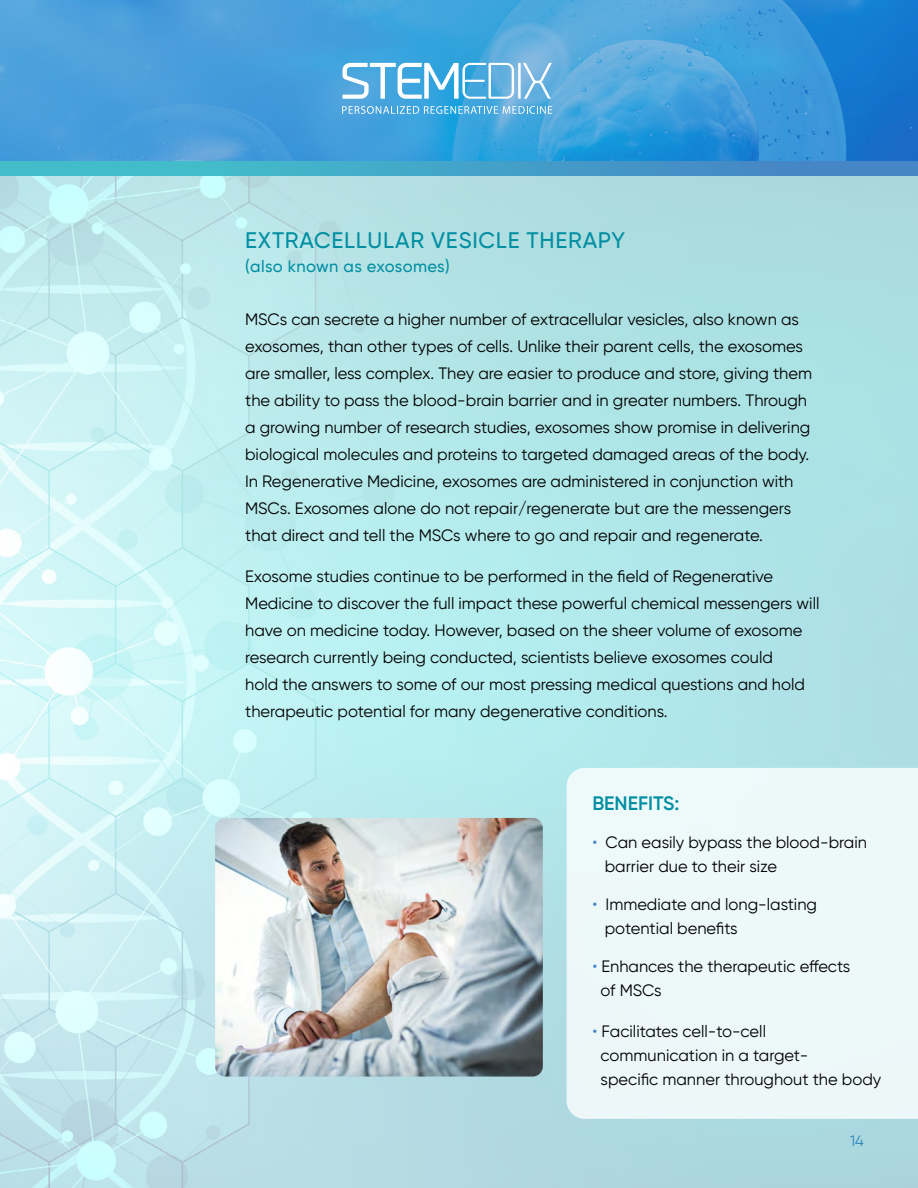
<style>
.page{position:relative;width:918px;height:1188px;background:#fff}
.page>*{position:absolute;margin:0;border:0;box-sizing:border-box;transform-origin:0 0}
.t1{font:500 22.5px "Gilroy";letter-spacing:.035em;color:#008ea2}
.t2{font:600 19.5px "Gilroy";color:#008ea2}
.t3{font:16.5px/27px "Gilroy";color:#000}
.t4{font:500 16.5px "Gilroy";letter-spacing:.025em;color:#008ea2}
.t5{font:15px "Gilroy";color:#4486c6}
.s1{color:#4486c6}
</style>
<div class="page">
<img style="left:0;top:176px;width:918px;height:1012px">
<div style="left:567px;top:768px;width:351px;height:351px;background:#edf8f9"></div>
<img style="left:215px;top:818px;width:328px;height:259px">
<svg style="left:0;top:0;width:918px;height:161px"></svg>
<svg style="left:0;top:161px;width:918px;height:15px"></svg>
<svg style="left:343px;top:63px;width:209px;height:36px"></svg>
<svg style="left:342px;top:106px;width:210px;height:8px"></svg>
<h1 class="t1" style="left:245px;top:226px;width:381px">EXTRACELLULAR VESICLE THERAPY</h1>
<p class="t4" style="left:245px;top:256px;width:206px">(also known as exosomes)</p>
<p class="t3" style="left:245px;top:305px;width:568px">MSCs can secrete a higher number of extracellular vesicles, also known as exosomes, than other types of cells. Unlike their parent cells, the exosomes are smaller, less complex. They are easier to produce and store, giving them the ability to pass the blood-brain barrier and in greater numbers. Through a growing number of research studies, exosomes show promise in delivering biological molecules and proteins to targeted damaged areas of the body.<br>In Regenerative Medicine, exosomes are administered in conjunction with MSCs. Exosomes alone do not repair/regenerate but are the messengers that direct and tell the MSCs where to go and repair and regenerate.</p>
<p class="t3" style="left:245px;top:562px;width:576px">Exosome studies continue to be performed in the field of Regenerative Medicine to discover the full impact these powerful chemical messengers will have on medicine today. However, based on the sheer volume of exosome research currently being conducted, scientists believe exosomes could<br>hold the answers to some of our most pressing medical questions and hold therapeutic potential for many degenerative conditions.</p>
<p class="t2" style="left:592px;top:791px;width:89px">BENEFITS:</p>
<p class="t3" style="left:605px;top:830px;width:264px;line-height:24px;text-indent:-12px"><span class="s1">•</span> Can easily bypass the blood-brain barrier due to their size</p>
<p class="t3" style="left:605px;top:892px;width:214px;line-height:24px;text-indent:-12px"><span class="s1">•</span> Immediate and long-lasting potential benefits</p>
<p class="t3" style="left:601px;top:954px;width:251px;line-height:24px;text-indent:-8px"><span class="s1">•</span> Enhances the therapeutic effects of MSCs</p>
<p class="t3" style="left:601px;top:1019px;width:282px;line-height:24px;text-indent:-8px"><span class="s1">•</span> Facilitates cell-to-cell communication in a target-<br>specific manner throughout the body</p>
<p class="t5" style="left:850px;top:1132px;width:15px">14</p>
</div>
